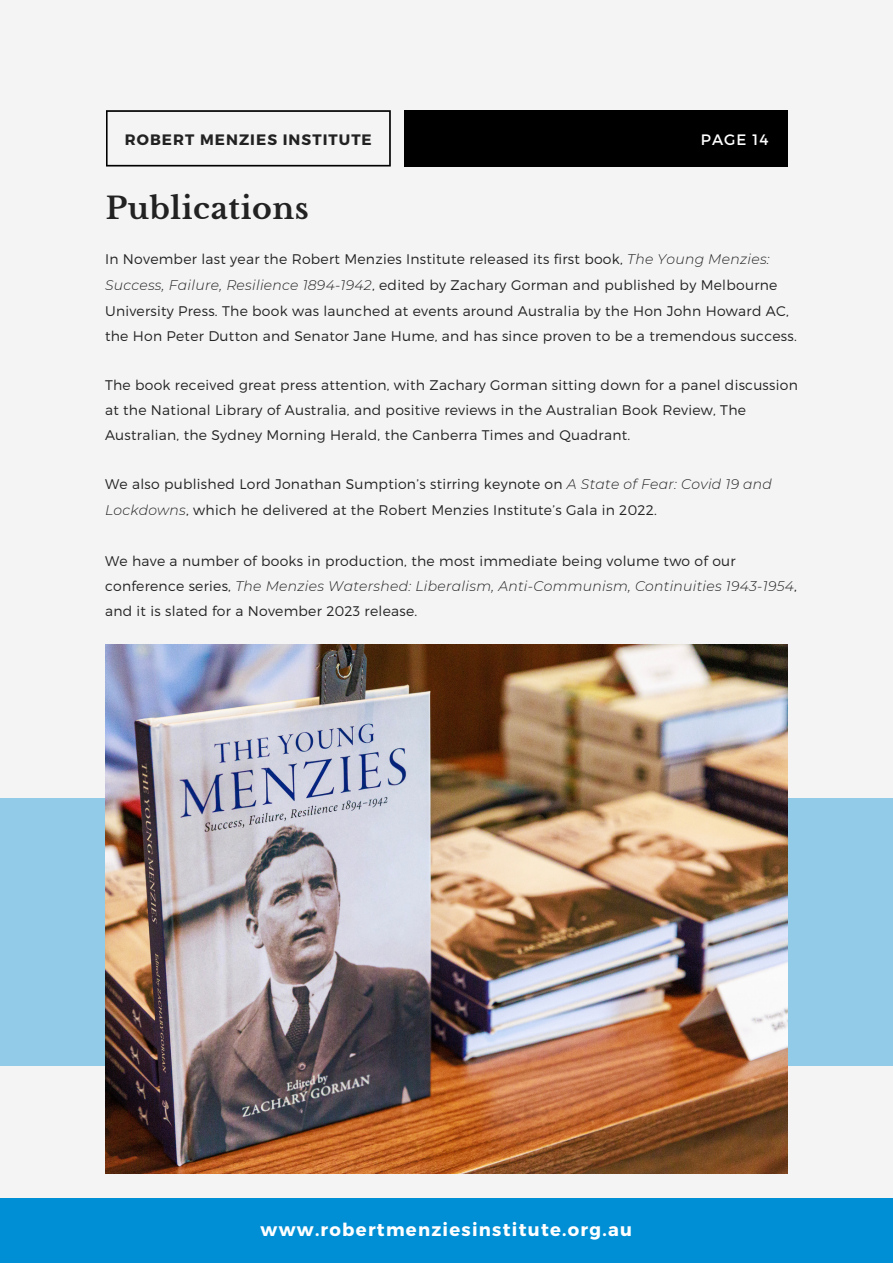
<style>
.page{position:relative;width:893px;height:1264px;background:#fff}
.page>*{position:absolute;margin:0;border:0;box-sizing:border-box;transform-origin:0 0}
.t1{font:700 30px "Libre Baskerville";letter-spacing:.02em;color:#222}
.t2{font:700 18px "Montserrat";letter-spacing:.07em;color:#fff}
.t3{font:700 15.15px "Montserrat";letter-spacing:.07em;color:#222}
.t4{font:15.15px "Montserrat";letter-spacing:.07em;color:#fff}
.t5{font:300 13.95px/25.5px "Montserrat";letter-spacing:.02em;color:#222}
.s1{font-style:italic}
</style>
<div class="page">
<div style="left:0;top:0;width:892px;height:1262px;background:#f4f4f4"></div>
<div style="left:0;top:798px;width:892px;height:268px;background:linear-gradient(to bottom,#92cbe7,#92cbe7)"></div>
<img style="left:105px;top:644px;width:682px;height:529px">
<div style="left:0;top:1197px;width:892px;height:65px;background:#008fd5"></div>
<svg style="left:106px;top:110px;width:285px;height:56px"></svg>
<div style="left:404px;top:110px;width:384px;height:56px;background:#000"></div>
<p class="t3" style="left:125px;top:130px;width:248px">ROBERT MENZIES INSTITUTE</p>
<p class="t4" style="left:700px;top:130px;width:69px">PAGE 14</p>
<p class="t1" style="left:106px;top:190px;width:204px">Publications</p>
<p class="t5" style="left:105px;top:246px;width:693px">In November last year the Robert Menzies Institute released its first book, <span class="s1">The Young Menzies:<br>Success, Failure, Resilience 1894-1942</span>, edited by Zachary Gorman and published by Melbourne University Press. The book was launched at events around Australia by the Hon John Howard AC, the Hon Peter Dutton and Senator Jane Hume, and has since proven to be a tremendous success.</p>
<p class="t5" style="left:105px;top:372px;width:694px;line-height:24.8px">The book received great press attention, with Zachary Gorman sitting down for a panel discussion at the National Library of Australia, and positive reviews in the Australian Book Review, The<br>Australian, the Sydney Morning Herald, the Canberra Times and Quadrant.</p>
<p class="t5" style="left:105px;top:471px;width:668px">We also published Lord Jonathan Sumption’s stirring keynote on <span class="s1">A State of Fear: Covid 19 and<br>Lockdowns</span>, which he delivered at the Robert Menzies Institute’s Gala in 2022.</p>
<p class="t5" style="left:105px;top:547px;width:693px">We have a number of books in production, the most immediate being volume two of our conference series, <span class="s1">The Menzies Watershed: Liberalism, Anti-Communism, Continuities 1943-1954</span>, and it is slated for a November 2023 release.</p>
<p class="t2" style="left:260px;top:1218px;width:373px">www.robertmenziesinstitute.org.au</p>
</div>
